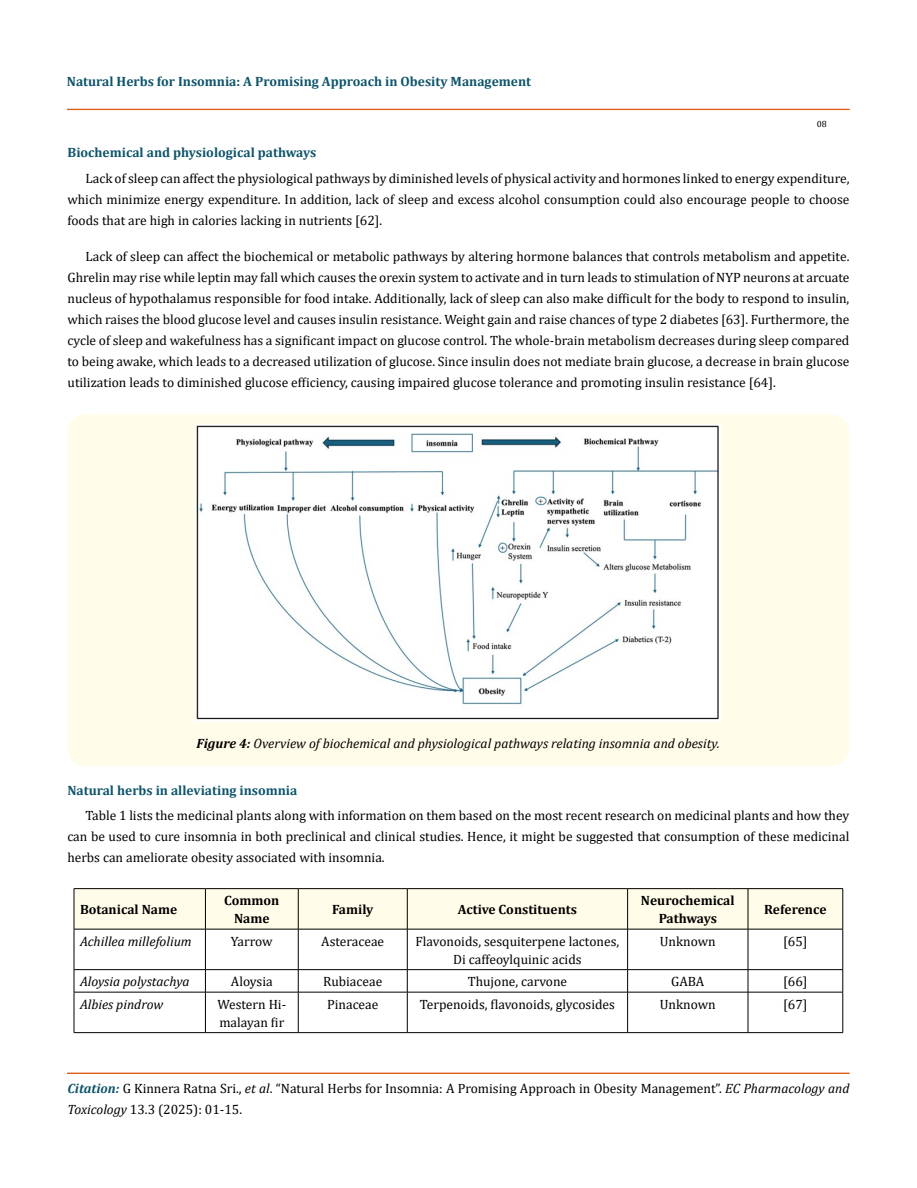
<style>
.page{position:relative;width:917px;height:1188px;background:#fff}
.page>*{position:absolute;margin:0;border:0;box-sizing:border-box;transform-origin:0 0}
.t1{font:13.5px/21px "Cambria";color:#000;text-align:justify}
.t2{font:italic 13.5px "Cambria";color:#000}
.t3{font:700 13.5px "Cambria";color:#0e546a}
.t4{font:700 13.5px/18px "Cambria";color:#000;text-align:center}
.t5{font:9px "Cambria";color:#000}
.s1{font-weight:700}
.s2{font-weight:700;font-style:italic;color:#0e546a}
.s3{font-style:italic}
</style>
<div class="page">
<div style="left:67px;top:109px;width:782px;height:1px;border:1px solid #e05d1a"></div>
<div style="left:67px;top:1073px;width:782px;height:1px;border:1px solid #e05d1a"></div>
<div style="left:67px;top:414px;width:782px;height:352px;background:#fffde9;border-radius:18px"></div>
<img style="left:196px;top:425px;width:524px;height:297px">
<div style="left:75px;top:889px;width:767px;height:40px;background:#fffde9"></div>
<hr style="left:74px;top:888px;width:131px;height:1px;background:#000">
<hr style="left:74px;top:889px;width:1px;height:40px;background:#000">
<hr style="left:205px;top:888px;width:93px;height:1px;background:#000">
<hr style="left:205px;top:889px;width:1px;height:40px;background:#000">
<hr style="left:298px;top:888px;width:109px;height:1px;background:#000">
<hr style="left:298px;top:889px;width:1px;height:40px;background:#000">
<hr style="left:407px;top:888px;width:220px;height:1px;background:#000">
<hr style="left:407px;top:889px;width:1px;height:40px;background:#000">
<hr style="left:627px;top:888px;width:121px;height:1px;background:#000">
<hr style="left:627px;top:889px;width:1px;height:40px;background:#000">
<hr style="left:748px;top:888px;width:95px;height:1px;background:#000">
<hr style="left:747px;top:889px;width:1px;height:40px;background:#000">
<hr style="left:842px;top:889px;width:1px;height:40px;background:#000">
<hr style="left:74px;top:929px;width:131px;height:1px;background:#000">
<hr style="left:74px;top:929px;width:1px;height:40px;background:#000">
<hr style="left:205px;top:929px;width:93px;height:1px;background:#000">
<hr style="left:205px;top:929px;width:1px;height:40px;background:#000">
<hr style="left:298px;top:929px;width:109px;height:1px;background:#000">
<hr style="left:298px;top:929px;width:1px;height:40px;background:#000">
<hr style="left:407px;top:929px;width:220px;height:1px;background:#000">
<hr style="left:407px;top:929px;width:1px;height:40px;background:#000">
<hr style="left:627px;top:929px;width:121px;height:1px;background:#000">
<hr style="left:627px;top:929px;width:1px;height:40px;background:#000">
<hr style="left:748px;top:929px;width:95px;height:1px;background:#000">
<hr style="left:747px;top:929px;width:1px;height:40px;background:#000">
<hr style="left:842px;top:929px;width:1px;height:40px;background:#000">
<hr style="left:74px;top:969px;width:131px;height:1px;background:#000">
<svg style="left:74px;top:970px;width:1px;height:22px"></svg>
<hr style="left:205px;top:969px;width:93px;height:1px;background:#000">
<svg style="left:205px;top:970px;width:1px;height:22px"></svg>
<hr style="left:298px;top:969px;width:109px;height:1px;background:#000">
<svg style="left:298px;top:970px;width:1px;height:22px"></svg>
<hr style="left:407px;top:969px;width:220px;height:1px;background:#000">
<svg style="left:407px;top:970px;width:1px;height:22px"></svg>
<hr style="left:627px;top:969px;width:121px;height:1px;background:#000">
<svg style="left:627px;top:970px;width:1px;height:22px"></svg>
<hr style="left:748px;top:969px;width:95px;height:1px;background:#000">
<svg style="left:747px;top:970px;width:1px;height:22px"></svg>
<svg style="left:842px;top:970px;width:1px;height:22px"></svg>
<hr style="left:74px;top:992px;width:131px;height:1px;background:#000">
<hr style="left:74px;top:992px;width:1px;height:40px;background:#000">
<hr style="left:205px;top:992px;width:93px;height:1px;background:#000">
<hr style="left:205px;top:992px;width:1px;height:40px;background:#000">
<hr style="left:298px;top:992px;width:109px;height:1px;background:#000">
<hr style="left:298px;top:992px;width:1px;height:40px;background:#000">
<hr style="left:407px;top:992px;width:220px;height:1px;background:#000">
<hr style="left:407px;top:992px;width:1px;height:40px;background:#000">
<hr style="left:627px;top:992px;width:121px;height:1px;background:#000">
<hr style="left:627px;top:992px;width:1px;height:40px;background:#000">
<hr style="left:748px;top:992px;width:95px;height:1px;background:#000">
<hr style="left:747px;top:992px;width:1px;height:40px;background:#000">
<hr style="left:842px;top:992px;width:1px;height:40px;background:#000">
<hr style="left:74px;top:1032px;width:131px;height:1px;background:#000">
<hr style="left:205px;top:1032px;width:93px;height:1px;background:#000">
<hr style="left:298px;top:1032px;width:109px;height:1px;background:#000">
<hr style="left:407px;top:1032px;width:220px;height:1px;background:#000">
<hr style="left:627px;top:1032px;width:121px;height:1px;background:#000">
<hr style="left:748px;top:1032px;width:95px;height:1px;background:#000">
<p class="t3" style="left:67px;top:72px;width:466px">Natural Herbs for Insomnia: A Promising Approach in Obesity Management</p>
<p class="t5" style="left:816px;top:118px;width:11px">08</p>
<p class="t3" style="left:68px;top:143px;width:250px">Biochemical and physiological pathways</p>
<p class="t1" style="left:68px;top:167px;width:783px;text-indent:18px">Lack of sleep can affect the physiological pathways by diminished levels of physical activity and hormones linked to energy expenditure, which minimize energy expenditure. In addition, lack of sleep and excess alcohol consumption could also encourage people to choose foods that are high in calories lacking in nutrients [62].</p>
<p class="t1" style="left:68px;top:245px;width:783px;text-indent:18px">Lack of sleep can affect the biochemical or metabolic pathways by altering hormone balances that controls metabolism and appetite.<br>Ghrelin may rise while leptin may fall which causes the orexin system to activate and in turn leads to stimulation of NYP neurons at arcuate nucleus of hypothalamus responsible for food intake. Additionally, lack of sleep can also make difficult for the body to respond to insulin, which raises the blood glucose level and causes insulin resistance. Weight gain and raise chances of type 2 diabetes [63]. Furthermore, the cycle of sleep and wakefulness has a significant impact on glucose control. The whole-brain metabolism decreases during sleep compared to being awake, which leads to a decreased utilization of glucose. Since insulin does not mediate brain glucose, a decrease in brain glucose utilization leads to diminished glucose efficiency, causing impaired glucose tolerance and promoting insulin resistance [64].</p>
<p class="t2" style="left:196px;top:734px;width:525px"><span class="s1">Figure 4:</span> Overview of biochemical and physiological pathways relating insomnia and obesity.</p>
<p class="t3" style="left:67px;top:781px;width:231px">Natural herbs in alleviating insomnia</p>
<p class="t1" style="left:67px;top:805px;width:783px;text-indent:18px">Table 1 lists the medicinal plants along with information on them based on the most recent research on medicinal plants and how they can be used to cure insomnia in both preclinical and clinical studies. Hence, it might be suggested that consumption of these medicinal herbs can ameliorate obesity associated with insomnia.</p>
<p class="t4" style="left:80px;top:900px;width:99px">Botanical Name</p>
<p class="t4" style="left:224px;top:891px;width:57px">Common<br>Name</p>
<p class="t4" style="left:332px;top:900px;width:43px">Family</p>
<p class="t4" style="left:458px;top:900px;width:120px">Active Constituents</p>
<p class="t4" style="left:641px;top:891px;width:95px">Neurochemical<br>Pathways</p>
<p class="t4" style="left:764px;top:900px;width:64px">Reference</p>
<p class="t2" style="left:80px;top:931px;width:113px">Achillea millefolium</p>
<p class="t1" style="left:231px;top:930px;width:43px">Yarrow</p>
<p class="t1" style="left:321px;top:930px;width:64px">Asteraceae</p>
<p class="t1" style="left:415px;top:932px;width:205px;line-height:18px;text-align:center">Flavonoids, sesquiterpene lactones,<br>Di caffeoylquinic acids</p>
<p class="t1" style="left:659px;top:930px;width:57px">Unknown</p>
<p class="t1" style="left:783px;top:930px;width:26px">[65]</p>
<p class="t2" style="left:80px;top:972px;width:111px">Aloysia polystachya</p>
<p class="t1" style="left:231px;top:971px;width:43px">Aloysia</p>
<p class="t1" style="left:323px;top:971px;width:61px">Rubiaceae</p>
<p class="t1" style="left:467px;top:971px;width:101px">Thujone, carvone</p>
<p class="t1" style="left:671px;top:971px;width:35px">GABA</p>
<p class="t1" style="left:783px;top:971px;width:26px">[66]</p>
<p class="t2" style="left:80px;top:994px;width:85px">Albies pindrow</p>
<p class="t1" style="left:217px;top:995px;width:70px;line-height:18px">Western Hi&shy;malayan fir</p>
<p class="t1" style="left:327px;top:993px;width:53px">Pinaceae</p>
<p class="t1" style="left:420px;top:993px;width:196px">Terpenoids, flavonoids, glycosides</p>
<p class="t1" style="left:659px;top:993px;width:57px">Unknown</p>
<p class="t1" style="left:783px;top:993px;width:26px">[67]</p>
<p class="t1" style="left:68px;top:1078px;width:783px"><span class="s2">Citation:</span> G Kinnera Ratna Sri., <span class="s3">et al</span>. “Natural Herbs for Insomnia: A Promising Approach in Obesity Management”. <span class="s3">EC Pharmacology and<br>Toxicology</span> 13.3 (2025): 01-15.</p>
</div>
